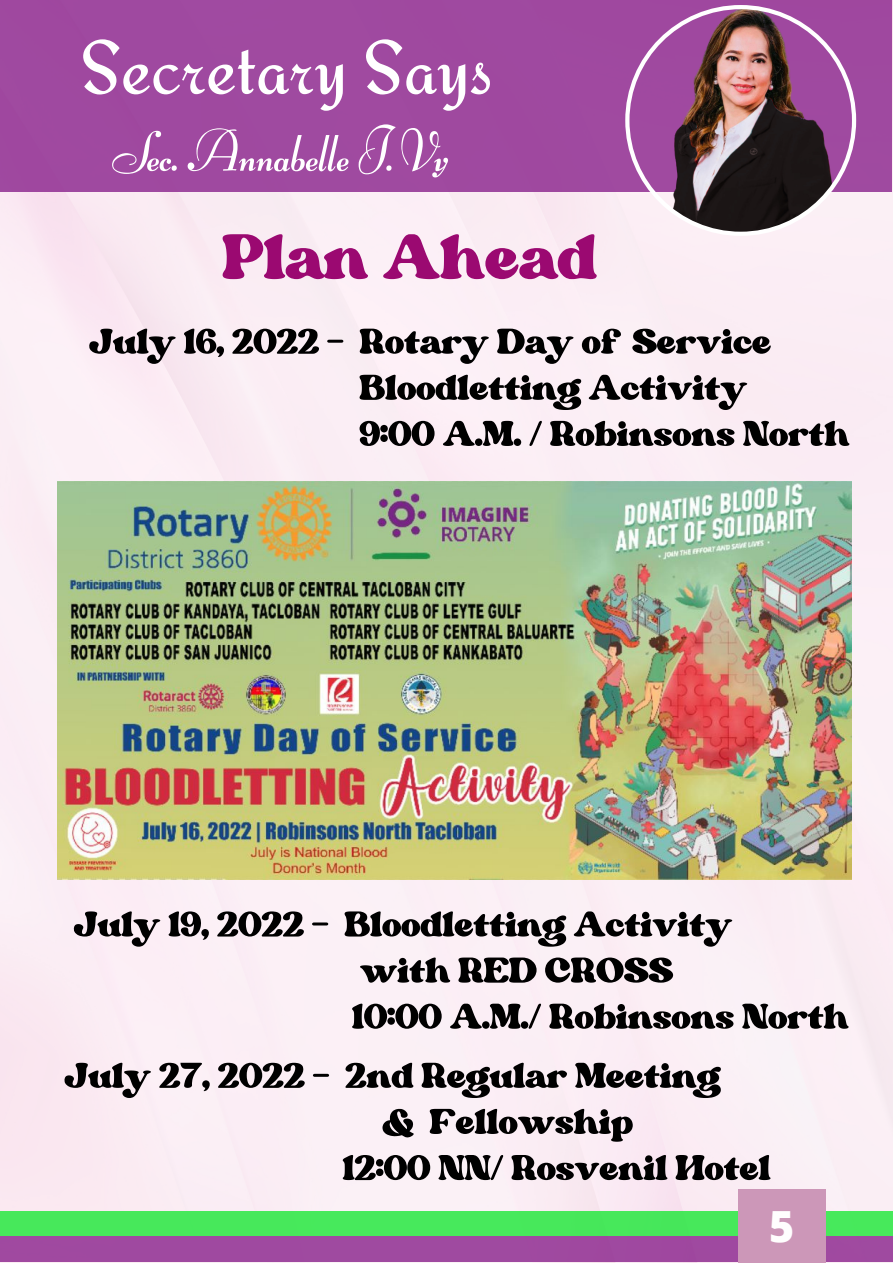
<style>
.page{position:relative;width:893px;height:1264px;background:#fff}
.page>*{position:absolute;margin:0;border:0;box-sizing:border-box;transform-origin:0 0}
.t1{font:89.4px "Margin";color:#9b0971}
.t2{font:75.6px "Redressed";color:#fff}
.t3{font:51.75px "Lucien Schoenschriftv CAT";color:#fff}
.t4{font:49.95px/46px "Margin";color:#000}
.t5{font:800 42.9px "Open Sans";color:#fffefe}
</style>
<div class="page">
<div style="left:0;top:191px;width:892px;height:1071px;background:#fbeef5"></div>
<div style="left:0;top:1235px;width:892px;height:26px;background:#9f49a0"></div>
<div style="left:0;top:0;width:892px;height:191px;background:#9f49a0"></div>
<svg style="left:625px;top:5px;width:231px;height:231px"></svg>
<div style="left:0;top:1211px;width:892px;height:25px;background:#47e85b"></div>
<img style="left:58px;top:481px;width:793px;height:398px">
<div style="left:738px;top:1188px;width:87px;height:74px;background:#cc97b8"></div>
<h2 class="t2" style="left:80px;top:23px;width:413px">Secretary Says</h2>
<p class="t3" style="left:112px;top:132px;width:337px">Sec. Annabelle J. Vy</p>
<h1 class="t1" style="left:222px;top:215px;width:376px">Plan Ahead</h1>
<p class="t4" style="left:359px;top:319px;width:491px;text-indent:-270px">July 16, 2022 - Rotary Day of Service<br>Bloodletting Activity<br>9:00 A.M. / Robinsons North</p>
<p class="t4" style="left:352px;top:902px;width:498px;text-indent:-278px">July 19, 2022 - Bloodletting Activity<br>with RED CROSS<br>10:00 A.M./ Robinsons North</p>
<p class="t4" style="left:64px;top:1053px;width:657px">July 27, 2022 - 2nd Regular Meeting</p>
<p class="t4" style="left:382px;top:1099px;width:252px">&amp; Fellowship</p>
<p class="t4" style="left:343px;top:1145px;width:429px">12:00 NN/ Rosvenil Hotel</p>
<p class="t5" style="left:769px;top:1196px;width:27px">5</p>
</div>
